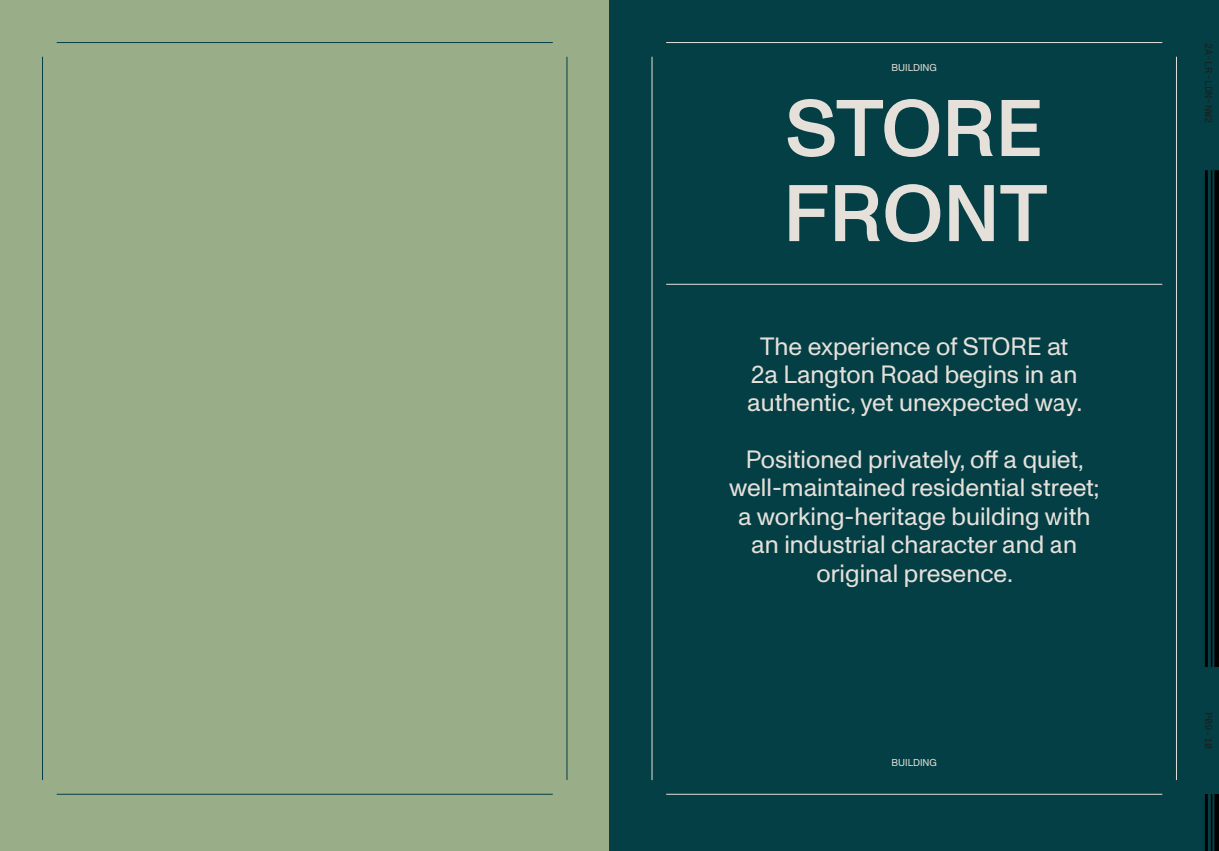
<style>
.page{position:relative;width:1219px;height:851px;background:#fff}
.page>*{position:absolute;margin:0;border:0;box-sizing:border-box;transform-origin:0 0}
.t1{font:500 80px/85px "ABC Monument Grotesk";color:#e5e0da}
.t2{font:25px/28.4px "ABC Monument Grotesk";color:#e5e0da;text-align:center}
.t3{font:10px "ABC Monument Grotesk Mono";color:#1d1d1b}
.t4{font:10px "ABC Monument Grotesk";color:#e5e0da}
</style>
<div class="page">
<div style="left:0;top:0;width:609px;height:850px;background:#99ad89"></div>
<hr style="left:42px;top:57px;width:1px;height:723px;background:#043f45">
<hr style="left:567px;top:57px;width:1px;height:723px;background:#043f45">
<hr style="left:57px;top:42px;width:496px;height:1px;background:#043f45">
<hr style="left:57px;top:793px;width:496px;height:1px;background:#043f45">
<div style="left:609px;top:0;width:610px;height:850px;background:#043f45"></div>
<hr style="left:1176px;top:57px;width:1px;height:723px;background:#e5e0da">
<hr style="left:652px;top:57px;width:1px;height:723px;background:#e5e0da">
<hr style="left:666px;top:793px;width:496px;height:1px;background:#e5e0da">
<hr style="left:666px;top:42px;width:496px;height:1px;background:#e5e0da">
<hr style="left:666px;top:284px;width:496px;height:1px;background:#e5e0da">
<hr style="left:1205px;top:170px;width:3px;height:496px;background:#020a09">
<svg style="left:1211px;top:170px;width:8px;height:496px;background:#001213"></svg>
<hr style="left:1205px;top:794px;width:3px;height:56px;background:#020a09">
<svg style="left:1211px;top:794px;width:8px;height:56px"></svg>
<p class="t4" style="left:891px;top:62px;width:47px">BUILDING</p>
<h1 class="t1" style="left:783px;top:87px;width:266px">STORE<br>FRONT</h1>
<p class="t2" style="left:747px;top:332px;width:336px">The experience of STORE at<br>2a Langton Road begins in an authentic, yet unexpected way.</p>
<p class="t2" style="left:729px;top:445px;width:372px">Positioned privately, off a quiet, well-maintained residential street; a working-heritage building with an industrial character and an original presence.</p>
<p class="t4" style="left:891px;top:756px;width:47px">BUILDING</p>
<p class="t3" style="left:1214px;top:43px;width:82px;rotate:90deg">2A-LR-LDN-NW2</p>
<p class="t3" style="left:1214px;top:711px;width:39px;rotate:90deg">P09-10</p>
</div>
